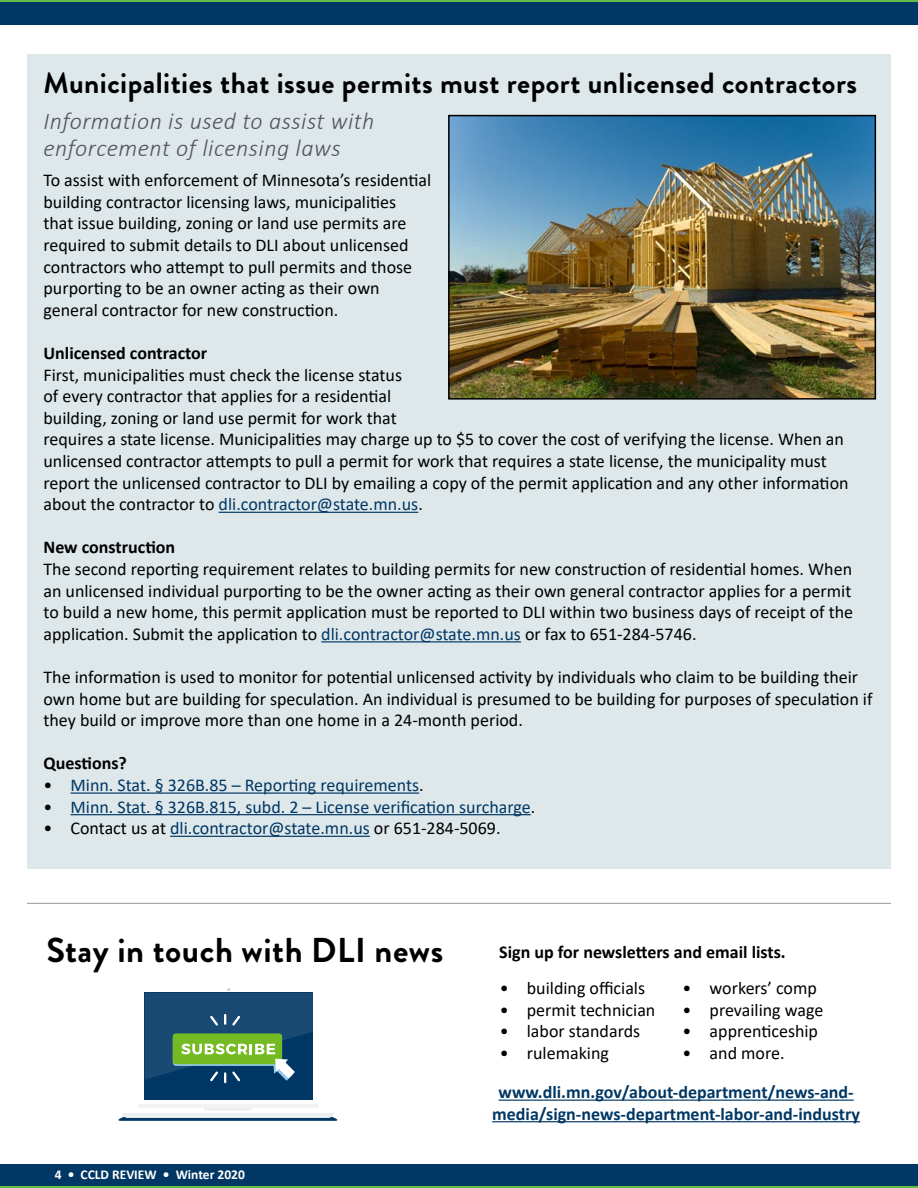
<style>
.page{position:relative;width:918px;height:1188px;background:#fff}
.page>*{position:absolute;margin:0;border:0;box-sizing:border-box;transform-origin:0 0}
.t1{font:700 34.5px "Brandon Grotesque";letter-spacing:.015em;color:#000}
.Headline_-_main_-_bl{font:700 29.25px "Brandon Grotesque";letter-spacing:.015em;color:#000}
.Subhead_-_gray_itali{font:italic 300 24px/27px "Calibri";letter-spacing:.02em;color:#52555b}
.Body_paragraph{font:18px/21.6px "Calibri";color:#000}
.Body_paragraph-2{font:18px "Calibri";color:#003764}
.t2{font:700 18px/21.6px "Calibri";color:#003764;text-align:center}
.Paragraph_subhed{font:700 18px "Calibri";color:#000}
.t3{font:700 13.5px "Calibri";color:#fff}
.s1{color:#003764}
.s2{color:#000}
</style>
<div class="page">
<div style="left:0;top:1175px;width:918px;height:13px;background:#62bb46"></div>
<div style="left:0;top:1164px;width:918px;height:22px;background:#003764"></div>
<hr style="left:0;top:0;width:918px;height:3px;background:#62bb46">
<div style="left:0;top:2px;width:918px;height:23px;background:#003764"></div>
<hr style="left:27px;top:903px;width:864px;height:1px;background:#96989a">
<div style="left:27px;top:54px;width:864px;height:814px;background:#dee7ea"></div>
<svg style="left:118px;top:988px;width:219px;height:133px"></svg>
<hr style="left:499px;top:1100px;width:355px;height:1px;background:#003764">
<hr style="left:492px;top:1121px;width:368px;height:1px;background:#003764">
<img style="left:451px;top:118px;width:422px;height:279px">
<div style="left:448px;top:115px;width:428px;height:285px;border:2px solid #000"></div>
<hr style="left:219px;top:512px;width:199px;height:1px;background:#003764">
<hr style="left:321px;top:641px;width:200px;height:1px;background:#003764">
<hr style="left:70px;top:793px;width:349px;height:1px;background:#003764">
<hr style="left:70px;top:814px;width:461px;height:1px;background:#003764">
<hr style="left:170px;top:836px;width:200px;height:1px;background:#003764">
<h2 class="Headline_-_main_-_bl" style="left:44px;top:62px;width:815px">Municipalities that issue permits must report unlicensed contractors</h2>
<h3 class="Subhead_-_gray_itali" style="left:44px;top:107px;width:332px">Information is used to assist with enforcement of licensing laws</h3>
<p class="Body_paragraph" style="left:44px;top:169px;width:389px">To assist with enforcement of Minnesota’s residential building contractor licensing laws, municipalities<br>that issue building, zoning or land use permits are required to submit details to DLI about unlicensed contractors who attempt to pull permits and those purporting to be an owner acting as their own general contractor for new construction.</p>
<p class="Paragraph_subhed" style="left:44px;top:340px;width:165px">Unlicensed contractor</p>
<p class="Body_paragraph" style="left:44px;top:363px;width:807px">First, municipalities must check the license status<br>of every contractor that applies for a residential<br>building, zoning or land use permit for work that<br>requires a state license. Municipalities may charge up to $5 to cover the cost of verifying the license. When an unlicensed contractor attempts to pull a permit for work that requires a state license, the municipality must report the unlicensed contractor to DLI by emailing a copy of the permit application and any other information about the contractor to <span class="s1">dli.contractor@state.mn.us</span>.</p>
<p class="Paragraph_subhed" style="left:44px;top:535px;width:133px">New construction</p>
<p class="Body_paragraph" style="left:44px;top:558px;width:811px;text-align:justify">The second reporting requirement relates to building permits for new construction of residential homes. When an unlicensed individual purporting to be the owner acting as their own general contractor applies for a permit to build a new home, this permit application must be reported to DLI within two business days of receipt of the application. Submit the application to <span class="s1">dli.contractor@state.mn.us</span> or fax to 651-284-5746.</p>
<p class="Body_paragraph" style="left:44px;top:666px;width:831px">The information is used to monitor for potential unlicensed activity by individuals who claim to be building their own home but are building for speculation. An individual is presumed to be building for purposes of speculation if they build or improve more than one home in a 24-month period.</p>
<p class="Paragraph_subhed" style="left:44px;top:751px;width:85px">Questions?</p>
<p class="Body_paragraph-2" style="left:44px;top:773px;width:382px"><span class="s2">•</span> Minn. Stat. § 326B.85 – Reporting requirements<span class="s2">.</span></p>
<p class="Body_paragraph-2" style="left:44px;top:794px;width:493px"><span class="s2">•</span> Minn. Stat. § 326B.815, subd. 2 – License verification surcharge<span class="s2">.</span></p>
<p class="Body_paragraph" style="left:44px;top:817px;width:459px">• Contact us at <span class="s1">dli.contractor@state.mn.us</span> or 651-284-5069.</p>
<h1 class="t1" style="left:46px;top:926px;width:398px">Stay in touch with DLI news</h1>
<p class="Paragraph_subhed" style="left:499px;top:939px;width:288px">Sign up for newsletters and email lists.</p>
<p class="Body_paragraph" style="left:500px;top:977px;width:147px">• building officials</p>
<p class="Body_paragraph" style="left:500px;top:999px;width:157px">• permit technician</p>
<p class="Body_paragraph" style="left:500px;top:1020px;width:142px">• labor standards</p>
<p class="Body_paragraph" style="left:500px;top:1042px;width:111px">• rulemaking</p>
<p class="Body_paragraph" style="left:683px;top:977px;width:136px">• workers’ comp</p>
<p class="Body_paragraph" style="left:683px;top:999px;width:142px">• prevailing wage</p>
<p class="Body_paragraph" style="left:683px;top:1020px;width:137px">• apprenticeship</p>
<p class="Body_paragraph" style="left:683px;top:1042px;width:104px">• and more.</p>
<p class="t2" style="left:492px;top:1081px;width:369px">www.dli.mn.gov/about-department/news-and&shy;media/sign-news-department-labor-and-industry</p>
<p class="t3" style="left:55px;top:1165px;width:192px">4 • CCLD REVIEW • Winter 2020</p>
</div>
